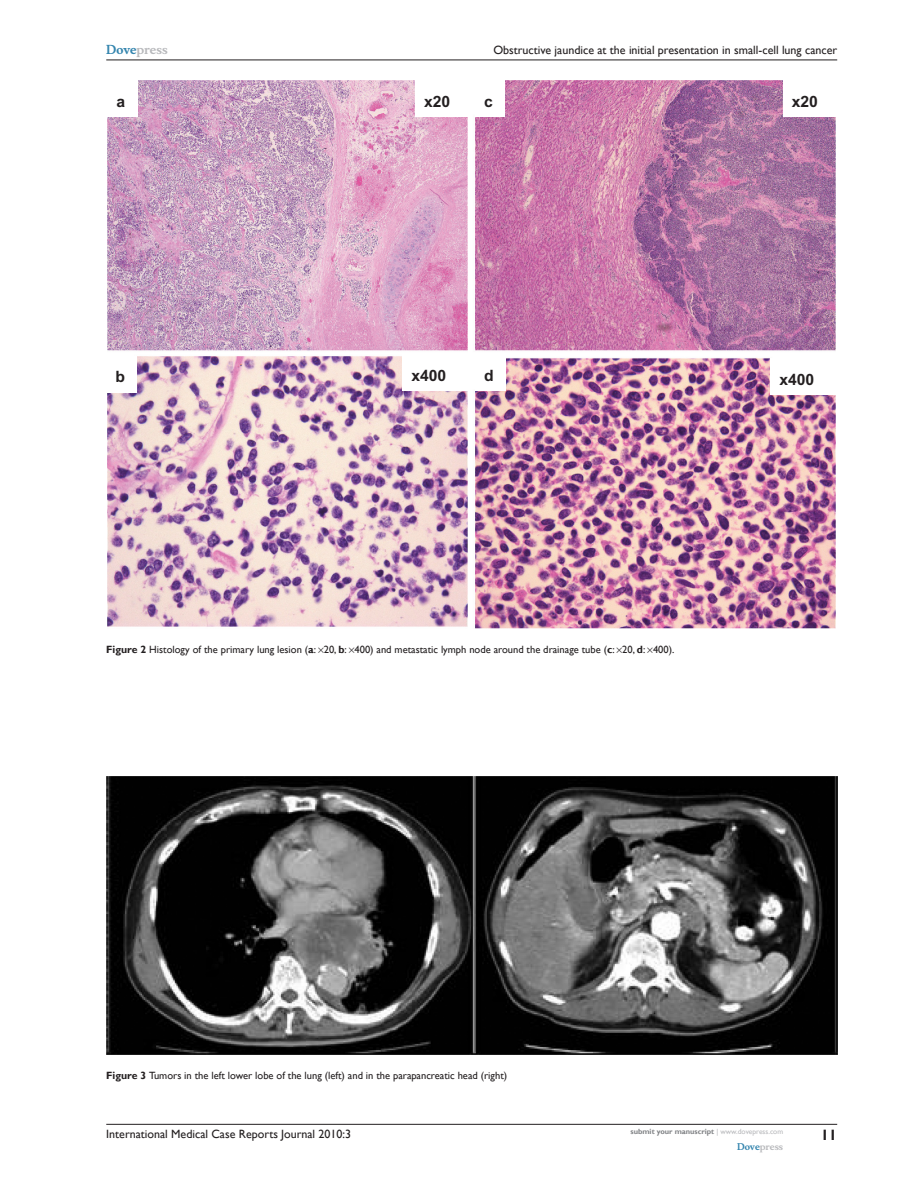
<style>
.page{position:relative;width:918px;height:1188px;background:#fff}
.page>*{position:absolute;margin:0;border:0;box-sizing:border-box;transform-origin:0 0}
.t1{font:700 15.6px "Arial";color:#231f20}
.t2{font:700 15px "Gill Sans";color:#231f20}
.t3{font:12px "Gill Sans";color:#231f20}
.t4{font:700 12px "Musee";color:#b8b9bc}
.t5{font:10.5px "Gill Sans";color:#231f20}
.t6{font:700 9px "Musee";color:#b8b9bc}
.t7{font:700 7.5px "Gill Sans";color:#808285}
.s1{color:#3485ae}
.s2{font-weight:700}
.s3{font-weight:400;color:#b8b9bc}
</style>
<div class="page">
<hr style="left:106px;top:1124px;width:731px;height:1px;background:#231f20">
<hr style="left:106px;top:60px;width:731px;height:1px;background:#231f20">
<img style="left:108px;top:81px;width:728px;height:548px">
<div style="left:415px;top:81px;width:55px;height:36px;background:#fff"></div>
<div style="left:783px;top:81px;width:54px;height:36px;background:#fff"></div>
<div style="left:402px;top:355px;width:67px;height:36px;background:#fff"></div>
<div style="left:770px;top:358px;width:67px;height:37px;background:#fff"></div>
<div style="left:108px;top:81px;width:30px;height:36px;background:#fff"></div>
<div style="left:475px;top:81px;width:30px;height:36px;background:#fff"></div>
<div style="left:106px;top:356px;width:31px;height:36px;background:#fff"></div>
<div style="left:475px;top:354px;width:31px;height:37px;background:#fff"></div>
<img style="left:106px;top:777px;width:731px;height:277px">
<p class="t4" style="left:106px;top:43px;width:63px"><span class="s1">Dove</span>press</p>
<p class="t3" style="left:493px;top:43px;width:345px">Obstructive jaundice at the initial presentation in small-cell lung cancer</p>
<h1 class="t1" style="left:424px;top:93px;width:28px">x20</h1>
<h1 class="t1" style="left:792px;top:93px;width:28px">x20</h1>
<h1 class="t1" style="left:117px;top:93px;width:10px">a</h1>
<h1 class="t1" style="left:484px;top:93px;width:10px">c</h1>
<h1 class="t1" style="left:115px;top:368px;width:11px">b</h1>
<h1 class="t1" style="left:484px;top:366px;width:11px">d</h1>
<h1 class="t1" style="left:411px;top:367px;width:36px">x400</h1>
<h1 class="t1" style="left:779px;top:370px;width:36px">x400</h1>
<p class="t5" style="left:106px;top:643px;width:570px"><span class="s2">Figure 2</span> Histology of the primary lung lesion (<span class="s2">a</span>: 20, <span class="s2">b</span>: 400) and metastatic lymph node around the drainage tube (<span class="s2">c</span>: 20, <span class="s2">d</span>: 400).</p>
<p class="t5" style="left:106px;top:1070px;width:402px"><span class="s2">Figure 3</span> Tumors in the left lower lobe of the lung (left) and in the parapancreatic head (right)</p>
<p class="t7" style="left:631px;top:1127px;width:154px">submit your manuscript <span class="s3">| www.dovepress.com</span></p>
<p class="t6" style="left:737px;top:1141px;width:48px"><span class="s1">Dove</span>press</p>
<p class="t3" style="left:106px;top:1127px;width:246px">International Medical Case Reports Journal 2010:3</p>
<h2 class="t2" style="left:821px;top:1126px;width:18px">11</h2>
</div>
